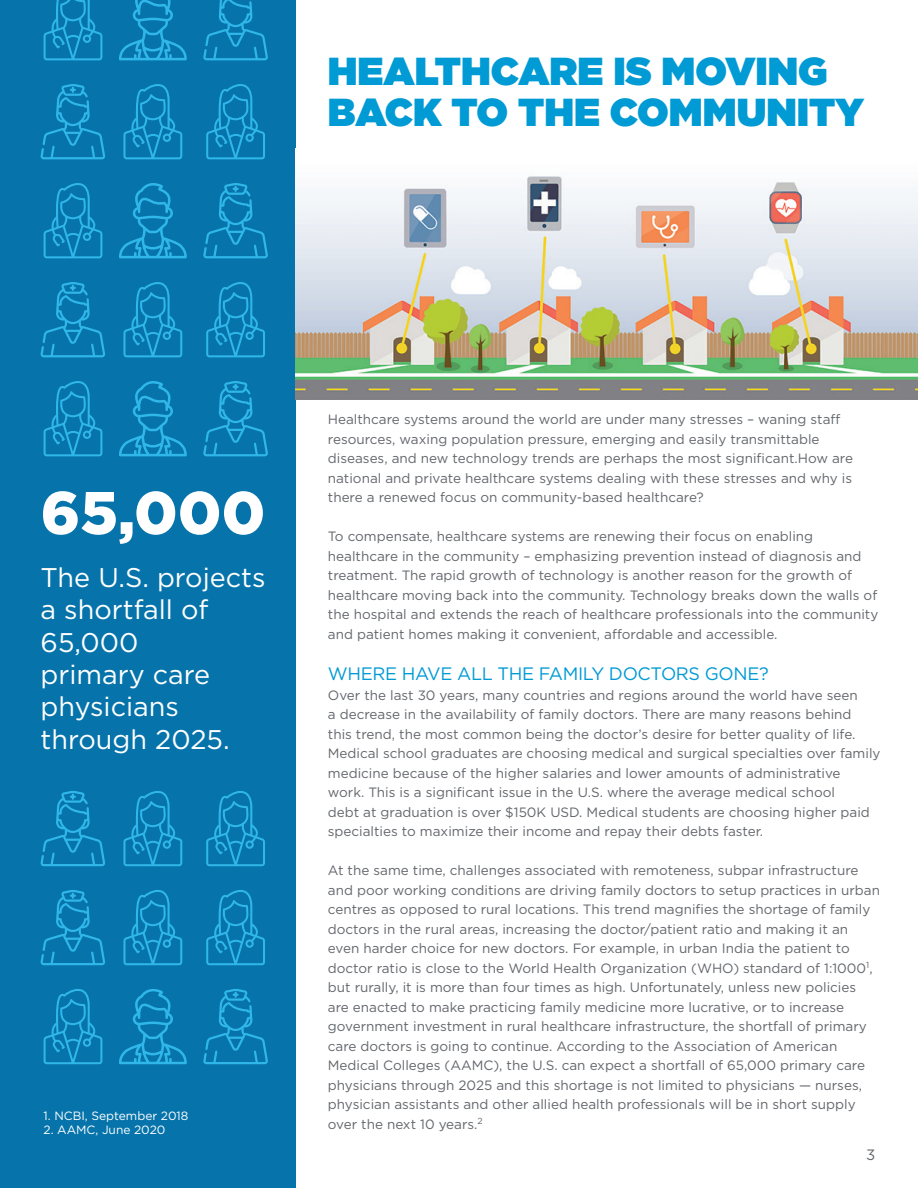
<style>
.page{position:relative;width:918px;height:1188px;background:#fff}
.page>*{position:absolute;margin:0;border:0;box-sizing:border-box;transform-origin:0 0}
.t1{font:900 60px "Gotham";color:#fff}
.t2{font:900 39px/40.5px "Gotham";color:#009ad4}
.t3{font:27px/32.4px "Gotham";color:#fff}
.t4{font:18px "Gotham";letter-spacing:-.02em;color:#009ad4}
.t5{font:15px "Gotham";color:#63666b}
.t6{font:13.5px/19.5px "Gotham";color:#63666b}
.t7{font:12px "Gotham";color:#fff}
</style>
<div class="page">
<div style="left:0;top:0;width:295px;height:1188px;background:#0674ab"></div>
<svg style="left:44px;top:381px;width:58px;height:75px"></svg>
<svg style="left:44px;top:989px;width:58px;height:75px"></svg>
<svg style="left:44px;top:183px;width:58px;height:75px"></svg>
<svg style="left:44px;top:0;width:58px;height:60px"></svg>
<svg style="left:206px;top:282px;width:59px;height:75px"></svg>
<svg style="left:206px;top:890px;width:59px;height:75px"></svg>
<svg style="left:206px;top:791px;width:59px;height:75px"></svg>
<svg style="left:206px;top:84px;width:59px;height:75px"></svg>
<svg style="left:123px;top:282px;width:59px;height:75px"></svg>
<svg style="left:123px;top:890px;width:59px;height:75px"></svg>
<svg style="left:123px;top:791px;width:59px;height:75px"></svg>
<svg style="left:123px;top:84px;width:59px;height:75px"></svg>
<svg style="left:119px;top:381px;width:68px;height:75px"></svg>
<svg style="left:119px;top:989px;width:68px;height:75px"></svg>
<svg style="left:119px;top:183px;width:68px;height:75px"></svg>
<svg style="left:119px;top:0;width:68px;height:60px"></svg>
<svg style="left:203px;top:381px;width:65px;height:75px"></svg>
<svg style="left:203px;top:989px;width:65px;height:75px"></svg>
<svg style="left:203px;top:183px;width:65px;height:75px"></svg>
<svg style="left:203px;top:0;width:65px;height:60px"></svg>
<svg style="left:40px;top:282px;width:65px;height:75px"></svg>
<svg style="left:40px;top:890px;width:65px;height:75px"></svg>
<svg style="left:40px;top:791px;width:65px;height:75px"></svg>
<svg style="left:40px;top:84px;width:65px;height:75px"></svg>
<img style="left:295px;top:176px;width:623px;height:224px">
<p class="t2" style="left:328px;top:51px;width:537px">HEALTHCARE IS MOVING<br>BACK TO THE COMMUNITY</p>
<p class="t1" style="left:41px;top:471px;width:226px">65,000</p>
<p class="t3" style="left:41px;top:560px;width:227px">The U.S. projects a shortfall of<br>65,000</p>
<p class="t3" style="left:41px;top:658px;width:191px">primary care physicians through 2025.</p>
<p class="t7" style="left:44px;top:1108px;width:146px">1. NCBI, September 2018</p>
<p class="t7" style="left:44px;top:1122px;width:123px">2. AAMC, June 2020</p>
<p class="t6" style="left:328px;top:409px;width:527px">Healthcare systems around the world are under many stresses – waning staff resources, waxing population pressure, emerging and easily transmittable diseases, and new technology trends are perhaps the most significant.How are national and private healthcare systems dealing with these stresses and why is there a renewed focus on community-based healthcare?</p>
<p class="t6" style="left:328px;top:526px;width:552px">To compensate, healthcare systems are renewing their focus on enabling healthcare in the community – emphasizing prevention instead of diagnosis and treatment. The rapid growth of technology is another reason for the growth of healthcare moving back into the community. Technology breaks down the walls of the hospital and extends the reach of healthcare professionals into the community and patient homes making it convenient, affordable and accessible.</p>
<p class="t4" style="left:328px;top:663px;width:442px">WHERE HAVE ALL THE FAMILY DOCTORS GONE?</p>
<p class="t6" style="left:328px;top:685px;width:554px">Over the last 30 years, many countries and regions around the world have seen<br>a decrease in the availability of family doctors. There are many reasons behind<br>this trend, the most common being the doctor’s desire for better quality of life.<br>Medical school graduates are choosing medical and surgical specialties over family medicine because of the higher salaries and lower amounts of administrative<br>work. This is a significant issue in the U.S. where the average medical school<br>debt at graduation is over $150K USD. Medical students are choosing higher paid specialties to maximize their income and repay their debts faster.</p>
<p class="t6" style="left:328px;top:861px;width:554px">At the same time, challenges associated with remoteness, subpar infrastructure and poor working conditions are driving family doctors to setup practices in urban centres as opposed to rural locations. This trend magnifies the shortage of family doctors in the rural areas, increasing the doctor/patient ratio and making it an even harder choice for new doctors. For example, in urban India the patient to doctor ratio is close to the World Health Organization (WHO) standard of 1:1000<sup>1</sup>, but rurally, it is more than four times as high. Unfortunately, unless new policies are enacted to make practicing family medicine more lucrative, or to increase government investment in rural healthcare infrastructure, the shortfall of primary care doctors is going to continue. According to the Association of American Medical Colleges (AAMC), the U.S. can expect a shortfall of 65,000 primary care physicians through 2025 and this shortage is not limited to physicians — nurses, physician assistants and other allied health professionals will be in short supply over the next 10 years.<sup>2</sup></p>
<p class="t5" style="left:866px;top:1145px;width:11px">3</p>
</div>
